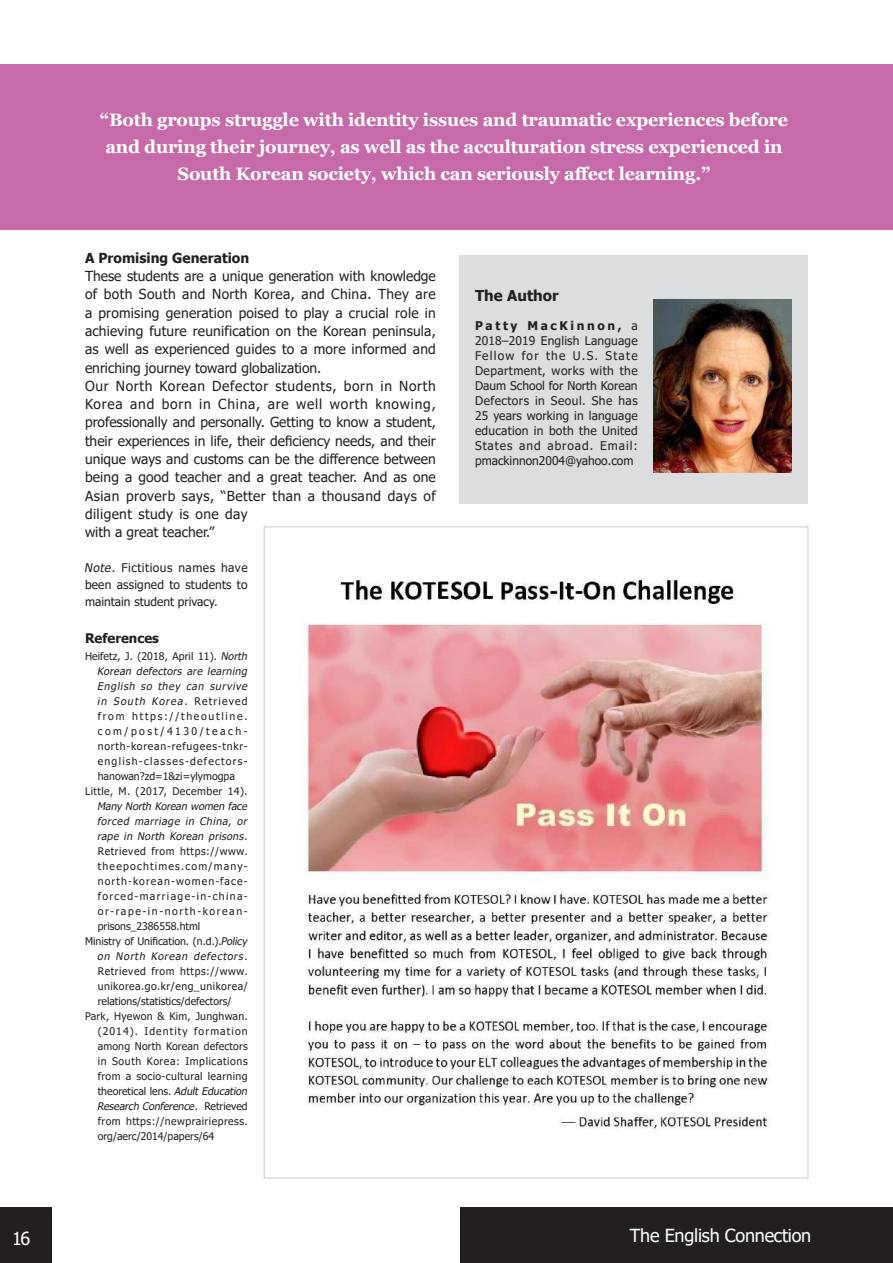
<style>
.page{position:relative;width:893px;height:1263px;background:#fff}
.page>*{position:absolute;margin:0;border:0;box-sizing:border-box;transform-origin:0 0}
.t1{font:700 18px/27px "Georgia";letter-spacing:-.01em;color:#fff;text-align:center}
.t2{font:18px "Tahoma";letter-spacing:-.015em;color:#fff}
.t3{font:700 15px "Tahoma";color:#231f20}
.t4{font:13.8px/18.3px "Tahoma";letter-spacing:.01em;color:#231f20}
.t5{font:700 13.8px "Tahoma";color:#231f20}
.t6{font:700 13.2px "Tahoma";color:#231f20}
.t7{font:12px/15px "Tahoma";letter-spacing:.015em;color:#231f20;text-align:justify}
.t8{font:italic 10.5px "Tahoma";letter-spacing:.025em;color:#231f20}
.t9{font:10.5px "Tahoma";letter-spacing:.045em;color:#231f20}
.t10{font:10.5px "Tahoma";color:#231f20}
.t11{font:10.5px "Tahoma";letter-spacing:.105em;color:#231f20}
.t12{font:10.5px "Tahoma";letter-spacing:.01em;color:#231f20}
.t13{font:10.5px "Tahoma";letter-spacing:.075em;color:#231f20}
.t14{font:10.5px "Tahoma";letter-spacing:.12em;color:#231f20}
.t15{font:10.5px "Tahoma";letter-spacing:.125em;color:#231f20}
.t16{font:10.5px "Tahoma";letter-spacing:.025em;color:#231f20}
.t17{font:10.5px "Tahoma";letter-spacing:.015em;color:#231f20}
.t18{font:10.5px "Tahoma";letter-spacing:.15em;color:#231f20}
.t19{font:10.5px "Tahoma";letter-spacing:.165em;color:#231f20}
.t20{font:10.5px "Tahoma";letter-spacing:.115em;color:#231f20}
.t21{font:10.5px "Tahoma";letter-spacing:.235em;color:#231f20}
.s1{font-style:italic}
.s2{font-style:normal}
.s3{font-weight:700}
</style>
<div class="page">
<div style="left:0;top:1208px;width:51px;height:55px;background:#231f20"></div>
<div style="left:460px;top:1208px;width:433px;height:55px;background:#231f20"></div>
<div style="left:459px;top:255px;width:349px;height:249px;background:#dcdddf"></div>
<img style="left:654px;top:300px;width:138px;height:173px">
<div style="left:0;top:64px;width:893px;height:166px;background:#c66aaa"></div>
<img style="left:305px;top:577px;width:466px;height:552px">
<h1 class="t1" style="left:100px;top:106px;width:690px">“Both groups struggle with identity issues and traumatic experiences before and during their journey, as well as the acculturation stress experienced in<br>South Korean society, which can seriously affect learning.”</h1>
<p class="t5" style="left:85px;top:248px;width:166px">A Promising Generation</p>
<p class="t4" style="left:85px;top:268px;width:352px">These students are a unique generation with knowledge of both South and North Korea, and China. They are a promising generation poised to play a crucial role in achieving future reunification on the Korean peninsula, as well as experienced guides to a more informed and enriching journey toward globalization.<br>Our North Korean Defector students, born in North Korea and born in China, are well worth knowing, professionally and personally. Getting to know a student, their experiences in life, their deficiency needs, and their unique ways and customs can be the difference between being a good teacher and a great teacher. And as one Asian proverb says, “Better than a thousand days of diligent study is one day<br>with a great teacher.”</p>
<p class="t7" style="left:84px;top:560px;width:165px;line-height:16.8px"><span class="s1">Note</span>. Fictitious names have been assigned to students to maintain student privacy.</p>
<p class="t6" style="left:85px;top:629px;width:75px">References</p>
<p class="t12" style="left:85px;top:649px;width:166px">Heifetz, J. (2018, April 11). <span class="s1">North</span></p>
<p class="t8" style="left:97px;top:664px;width:154px">Korean defectors are learning</p>
<p class="t8" style="left:97px;top:679px;width:154px">English so they can survive</p>
<p class="t8" style="left:97px;top:694px;width:152px">in South Korea<span class="s2">. Re t r i e ve d</span></p>
<p class="t19" style="left:98px;top:709px;width:151px">from https://theoutline.</p>
<p class="t21" style="left:98px;top:724px;width:151px">com/post/4130/teach-</p>
<p class="t13" style="left:98px;top:739px;width:151px">north-korean-refugees-tnkr-</p>
<p class="t14" style="left:98px;top:754px;width:151px">english-classes-defectors-</p>
<p class="t10" style="left:98px;top:769px;width:139px">hanowan?zd=1&amp;zi=ylymogpa</p>
<p class="t9" style="left:85px;top:784px;width:164px">Little, M. (2017, December 14).</p>
<p class="t8" style="left:97px;top:799px;width:154px">Many North Korean women face</p>
<p class="t8" style="left:97px;top:814px;width:154px">forced marriage in China, or</p>
<p class="t8" style="left:97px;top:829px;width:152px">rape in North Korean prisons<span class="s2">.</span></p>
<p class="t9" style="left:98px;top:844px;width:151px">Retrieved from https://www.</p>
<p class="t20" style="left:98px;top:859px;width:151px">theepochtimes.com/many-</p>
<p class="t11" style="left:98px;top:874px;width:151px">north-korean-women-face-</p>
<p class="t15" style="left:98px;top:889px;width:151px">forced-marriage-in-china-</p>
<p class="t18" style="left:98px;top:904px;width:151px">or-rape-in-north-korean-</p>
<p class="t10" style="left:98px;top:919px;width:104px">prisons_2386558.html</p>
<p class="t10" style="left:85px;top:934px;width:166px">Ministry of Unification. (n.d.).<span class="s1">Policy</span></p>
<p class="t8" style="left:97px;top:949px;width:152px">on North Korean defectors<span class="s2">.</span></p>
<p class="t9" style="left:98px;top:964px;width:151px">Retrieved from https://www.</p>
<p class="t9" style="left:98px;top:979px;width:151px">unikorea.go.kr/eng_unikorea/</p>
<p class="t10" style="left:98px;top:994px;width:135px">relations/statistics/defectors/</p>
<p class="t16" style="left:85px;top:1009px;width:164px">Park, Hyewon &amp; Kim, Junghwan.</p>
<p class="t11" style="left:98px;top:1024px;width:151px">(2014). Identity formation</p>
<p class="t17" style="left:98px;top:1039px;width:151px">among North Korean defectors</p>
<p class="t9" style="left:98px;top:1054px;width:151px">in South Korea: Implications</p>
<p class="t9" style="left:98px;top:1069px;width:151px">from a socio-cultural learning</p>
<p class="t10" style="left:98px;top:1084px;width:153px">theoretical lens. <span class="s1">Adult Education</span></p>
<p class="t8" style="left:97px;top:1099px;width:152px">Research Conference<span class="s2">. Re t r i e v e d</span></p>
<p class="t9" style="left:98px;top:1114px;width:151px">from https://newprairiepress.</p>
<p class="t10" style="left:98px;top:1129px;width:118px">org/aerc/2014/papers/64</p>
<p class="t3" style="left:475px;top:285px;width:85px">The Author</p>
<p class="t7" style="left:475px;top:319px;width:164px"><span class="s3">Patty MacKinnon,</span> a 2018–2019 English Language Fellow for the U.S. State Department, works with the Daum School for North Korean Defectors in Seoul. She has 25 years working in language education in both the United States and abroad. Email: pmackinnon2004@yahoo.com</p>
<h1 class="t2" style="left:12px;top:1226px;width:20px">16</h1>
<h1 class="t2" style="left:630px;top:1223px;width:183px">The English Connection</h1>
</div>
